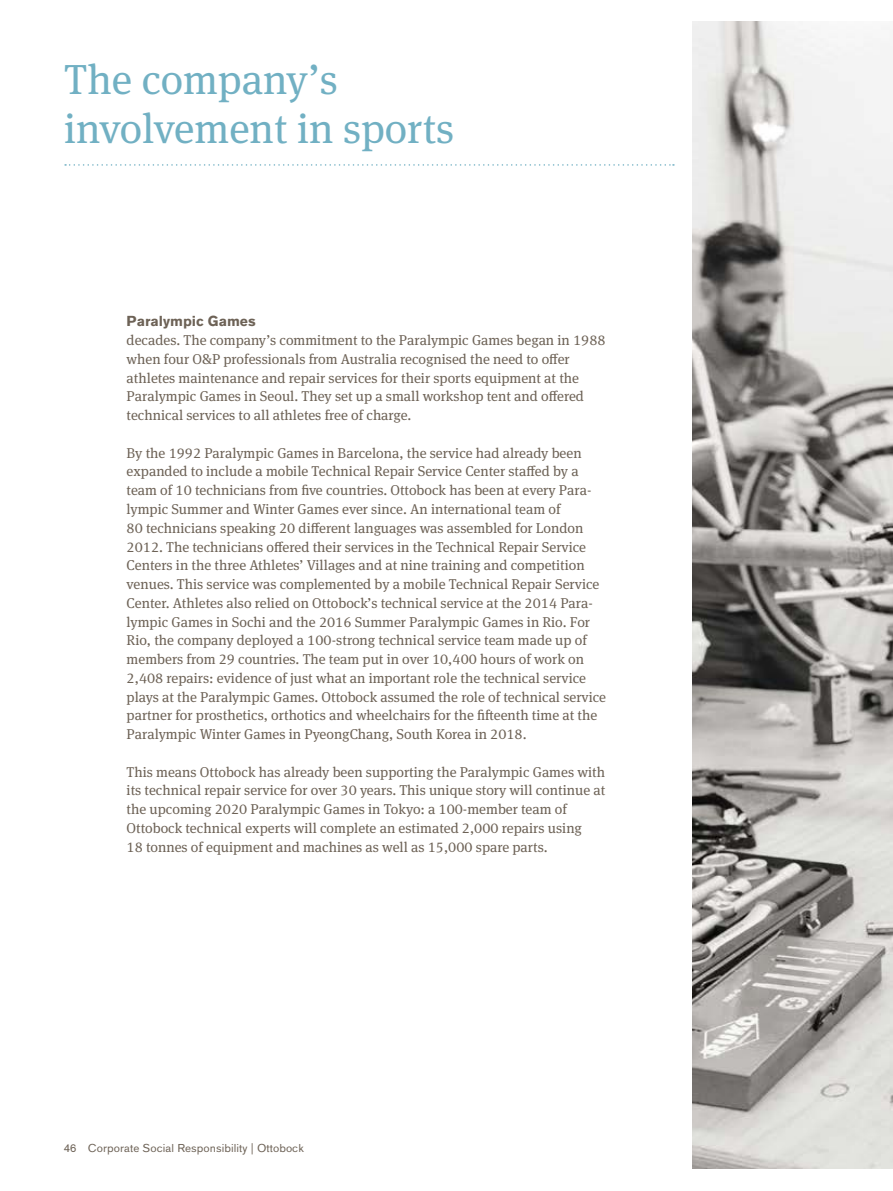
<style>
.page{position:relative;width:893px;height:1191px;background:#fff}
.page>*{position:absolute;margin:0;border:0;box-sizing:border-box;transform-origin:0 0}
.t1{font:42px/48.8px "OBO Serif";color:#71b0c3}
.t2{font:14.25px/18.8px "OBO Serif";color:#6d6256}
.t3{font:700 14.25px "OBO Sans";color:#6d6256}
.t4{font:11.25px "OBO Sans";letter-spacing:.005em;color:#6d6256}
</style>
<div class="page">
<svg style="left:65px;top:164px;width:609px;height:2px"></svg>
<img style="left:692px;top:21px;width:201px;height:1148px">
<h1 class="t1" style="left:64px;top:55px;width:392px">The company’s involvement in sports</h1>
<p class="t3" style="left:127px;top:313px;width:131px">Paralympic Games</p>
<p class="t2" style="left:127px;top:331px;width:480px">decades. The company’s commitment to the Paralympic Games began in 1988 when four O&amp;P professionals from Australia recognised the need to offer athletes maintenance and repair services for their sports equipment at the Paralympic Games in Seoul. They set up a small workshop tent and offered technical services to all athletes free of charge.</p>
<p class="t2" style="left:127px;top:443px;width:481px">By the 1992 Paralympic Games in Barcelona, the service had already been expanded to include a mobile Technical Repair Service Center staffed by a team of 10 technicians from five countries. Ottobock has been at every Para&shy;lympic Summer and Winter Games ever since. An international team of<br>80 technicians speaking 20 different languages was assembled for London 2012. The technicians offered their services in the Technical Repair Service Centers in the three Athletes’ Villages and at nine training and competition venues. This service was complemented by a mobile Technical Repair Service Center. Athletes also relied on Ottobock’s technical service at the 2014 Para&shy;lympic Games in Sochi and the 2016 Summer Paralympic Games in Rio. For Rio, the company deployed a 100-strong technical service team made up of members from 29 countries. The team put in over 10,400 hours of work on 2,408 repairs: evidence of just what an important role the technical service plays at the Paralympic Games. Ottobock assumed the role of technical service partner for prosthetics, orthotics and wheelchairs for the fifteenth time at the Paralympic Winter Games in PyeongChang, South Korea in 2018.</p>
<p class="t2" style="left:127px;top:762px;width:480px">This means Ottobock has already been supporting the Paralympic Games with its technical repair service for over 30 years. This unique story will continue at the upcoming 2020 Paralympic Games in Tokyo: a 100-member team of Ottobock technical experts will complete an estimated 2,000 repairs using<br>18 tonnes of equipment and machines as well as 15,000 spare parts.</p>
<p class="t4" style="left:64px;top:1141px;width:242px">46 Corporate Social Responsibility | Ottobock</p>
</div>
